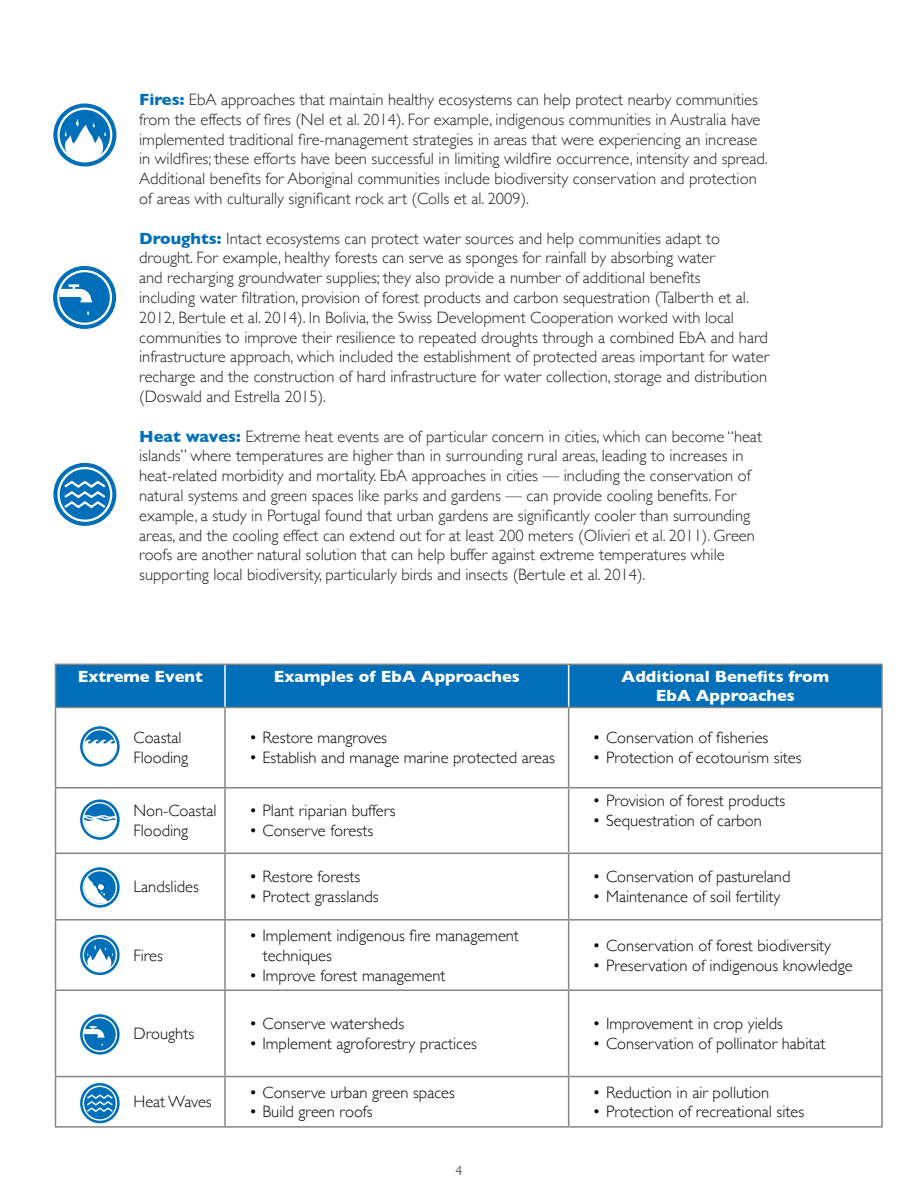
<style>
.page{position:relative;width:918px;height:1188px;background:#fff}
.page>*{position:absolute;margin:0;border:0;box-sizing:border-box;transform-origin:0 0}
.t1{font:300 16.5px/19.8px "Gill Sans";color:#231f20}
.t2{font:300 16.5px/19.8px "Gill Sans";color:#070906}
.t3{font:700 16.5px/19.8px "Gill Sans";color:#fff;text-align:center}
.t4{font:300 13.5px "Gill Sans";color:#231f20}
.s1{font-weight:700;color:#006fb9}
</style>
<div class="page">
<div style="left:53px;top:266px;width:63px;height:63px;background:#006fb9;border-radius:50%"></div>
<svg style="left:57px;top:270px;width:55px;height:55px"></svg>
<svg style="left:53px;top:463px;width:63px;height:63px"></svg>
<svg style="left:57px;top:467px;width:55px;height:55px"></svg>
<div style="left:56px;top:665px;width:825px;height:42px;background:#006fb9"></div>
<hr style="left:225px;top:664px;width:344px;height:1px;background:#858582">
<hr style="left:569px;top:664px;width:314px;height:1px;background:#858582">
<hr style="left:881px;top:665px;width:2px;height:42px;background:#858582">
<hr style="left:225px;top:707px;width:344px;height:1px;background:#858582">
<hr style="left:569px;top:707px;width:314px;height:1px;background:#858582">
<hr style="left:55px;top:1126px;width:170px;height:2px;background:#858582">
<hr style="left:225px;top:1126px;width:344px;height:2px;background:#858582">
<hr style="left:569px;top:1126px;width:314px;height:2px;background:#858582">
<hr style="left:55px;top:664px;width:170px;height:1px;background:#858582">
<hr style="left:55px;top:665px;width:1px;height:42px;background:#858582">
<hr style="left:55px;top:707px;width:170px;height:1px;background:#858582">
<hr style="left:224px;top:665px;width:2px;height:42px;background:#fff">
<hr style="left:568px;top:665px;width:1px;height:42px;background:#fff">
<hr style="left:55px;top:708px;width:1px;height:79px;background:#858582">
<hr style="left:224px;top:708px;width:2px;height:79px;background:#858582">
<hr style="left:568px;top:708px;width:1px;height:79px;background:#858582">
<hr style="left:881px;top:708px;width:2px;height:79px;background:#858582">
<hr style="left:55px;top:787px;width:170px;height:1px;background:#858582">
<hr style="left:55px;top:788px;width:1px;height:65px;background:#858582">
<hr style="left:225px;top:787px;width:344px;height:1px;background:#858582">
<hr style="left:224px;top:788px;width:2px;height:65px;background:#858582">
<hr style="left:569px;top:787px;width:314px;height:1px;background:#858582">
<hr style="left:568px;top:788px;width:1px;height:65px;background:#858582">
<hr style="left:881px;top:788px;width:2px;height:65px;background:#858582">
<hr style="left:55px;top:853px;width:170px;height:1px;background:#858582">
<hr style="left:55px;top:854px;width:1px;height:65px;background:#858582">
<hr style="left:225px;top:853px;width:344px;height:1px;background:#858582">
<hr style="left:224px;top:854px;width:2px;height:65px;background:#858582">
<hr style="left:569px;top:853px;width:314px;height:1px;background:#858582">
<hr style="left:568px;top:854px;width:1px;height:65px;background:#858582">
<hr style="left:881px;top:854px;width:2px;height:65px;background:#858582">
<hr style="left:55px;top:919px;width:170px;height:2px;background:#858582">
<hr style="left:55px;top:921px;width:1px;height:68px;background:#858582">
<hr style="left:225px;top:919px;width:344px;height:2px;background:#858582">
<hr style="left:224px;top:921px;width:2px;height:68px;background:#858582">
<hr style="left:569px;top:919px;width:314px;height:2px;background:#858582">
<hr style="left:568px;top:921px;width:1px;height:68px;background:#858582">
<hr style="left:881px;top:921px;width:2px;height:68px;background:#858582">
<hr style="left:55px;top:989px;width:170px;height:2px;background:#858582">
<hr style="left:55px;top:991px;width:1px;height:85px;background:#858582">
<hr style="left:225px;top:989px;width:344px;height:2px;background:#858582">
<hr style="left:224px;top:991px;width:2px;height:85px;background:#858582">
<hr style="left:569px;top:989px;width:314px;height:2px;background:#858582">
<hr style="left:568px;top:991px;width:1px;height:85px;background:#858582">
<hr style="left:881px;top:991px;width:2px;height:85px;background:#858582">
<hr style="left:55px;top:1076px;width:170px;height:1px;background:#858582">
<hr style="left:55px;top:1077px;width:1px;height:49px;background:#858582">
<hr style="left:225px;top:1076px;width:344px;height:1px;background:#858582">
<hr style="left:224px;top:1077px;width:2px;height:49px;background:#858582">
<hr style="left:569px;top:1076px;width:314px;height:1px;background:#858582">
<hr style="left:568px;top:1077px;width:1px;height:49px;background:#858582">
<hr style="left:881px;top:1077px;width:2px;height:49px;background:#858582">
<svg style="left:80px;top:1014px;width:40px;height:41px"></svg>
<svg style="left:83px;top:1017px;width:34px;height:35px"></svg>
<svg style="left:80px;top:1083px;width:40px;height:40px"></svg>
<svg style="left:83px;top:1086px;width:34px;height:35px"></svg>
<svg style="left:80px;top:726px;width:40px;height:41px"></svg>
<svg style="left:83px;top:729px;width:34px;height:35px"></svg>
<svg style="left:80px;top:800px;width:40px;height:40px"></svg>
<svg style="left:82px;top:802px;width:36px;height:35px"></svg>
<svg style="left:80px;top:935px;width:40px;height:40px"></svg>
<svg style="left:83px;top:937px;width:34px;height:36px"></svg>
<svg style="left:80px;top:867px;width:40px;height:41px"></svg>
<svg style="left:83px;top:870px;width:34px;height:35px"></svg>
<div style="left:53px;top:104px;width:63px;height:62px;background:#006fb9;border-radius:50%"></div>
<svg style="left:57px;top:108px;width:55px;height:54px"></svg>
<p class="t1" style="left:139px;top:89px;width:630px"><span class="s1">Fires:</span> EbA approaches that maintain healthy ecosystems can help protect nearby communities from the effects of fires (Nel et al. 2014). For example, indigenous communities in Australia have implemented traditional fire-management strategies in areas that were experiencing an increase in wildfires; these efforts have been successful in limiting wildfire occurrence, intensity and spread.<br>Additional benefits for Aboriginal communities include biodiversity conservation and protection of areas with culturally significant rock art (Colls et al. 2009).</p>
<p class="t1" style="left:139px;top:227px;width:631px"><span class="s1">Droughts:</span> Intact ecosystems can protect water sources and help communities adapt to drought. For example, healthy forests can serve as sponges for rainfall by absorbing water<br>and recharging groundwater supplies; they also provide a number of additional benefits<br>including water filtration, provision of forest products and carbon sequestration (Talberth et al.<br>2012, Bertule et al. 2014). In Bolivia, the Swiss Development Cooperation worked with local communities to improve their resilience to repeated droughts through a combined EbA and hard infrastructure approach, which included the establishment of protected areas important for water recharge and the construction of hard infrastructure for water collection, storage and distribution (Doswald and Estrella 2015).</p>
<p class="t1" style="left:139px;top:425px;width:624px"><span class="s1">Heat waves:</span> Extreme heat events are of particular concern in cities, which can become “heat islands” where temperatures are higher than in surrounding rural areas, leading to increases in heat-related morbidity and mortality. EbA approaches in cities — including the conservation of natural systems and green spaces like parks and gardens — can provide cooling benefits. For example, a study in Portugal found that urban gardens are significantly cooler than surrounding areas, and the cooling effect can extend out for at least 200 meters (Olivieri et al. 2011). Green roofs are another natural solution that can help buffer against extreme temperatures while supporting local biodiversity, particularly birds and insects (Bertule et al. 2014).</p>
<p class="t3" style="left:78px;top:666px;width:127px">Extreme Event</p>
<p class="t3" style="left:274px;top:666px;width:248px">Examples of EbA Approaches</p>
<p class="t3" style="left:622px;top:666px;width:209px">Additional Benefits from<br>EbA Approaches</p>
<p class="t2" style="left:134px;top:727px;width:56px">Coastal<br>Flooding</p>
<p class="t2" style="left:249px;top:727px;width:140px">• Restore mangroves</p>
<p class="t2" style="left:593px;top:727px;width:177px">• Conservation of fisheries</p>
<p class="t2" style="left:593px;top:747px;width:210px">• Protection of ecotourism sites</p>
<p class="t2" style="left:249px;top:747px;width:308px">• Establish and manage marine protected areas</p>
<p class="t2" style="left:134px;top:800px;width:85px">Non-Coastal<br>Flooding</p>
<p class="t2" style="left:249px;top:800px;width:148px">• Plant riparian buffers</p>
<p class="t2" style="left:249px;top:820px;width:126px">• Conserve forests</p>
<p class="t2" style="left:134px;top:876px;width:67px">Landslides</p>
<p class="t2" style="left:134px;top:945px;width:31px">Fires</p>
<p class="t2" style="left:134px;top:1023px;width:62px">Droughts</p>
<p class="t2" style="left:134px;top:1091px;width:80px">Heat Waves</p>
<p class="t2" style="left:249px;top:866px;width:113px">• Restore forests</p>
<p class="t2" style="left:249px;top:886px;width:131px">• Protect grasslands</p>
<p class="t2" style="left:263px;top:925px;width:258px;text-indent:-14px">• Implement indigenous fire management techniques</p>
<p class="t2" style="left:249px;top:964px;width:198px">• Improve forest management</p>
<p class="t2" style="left:249px;top:1013px;width:157px">• Conserve watersheds</p>
<p class="t2" style="left:249px;top:1033px;width:229px">• Implement agroforestry practices</p>
<p class="t2" style="left:249px;top:1081px;width:208px">• Conserve urban green spaces</p>
<p class="t2" style="left:249px;top:1101px;width:125px">• Build green roofs</p>
<p class="t4" style="left:456px;top:1159px;width:8px">4</p>
<p class="t2" style="left:593px;top:790px;width:194px">• Provision of forest products</p>
<p class="t2" style="left:593px;top:810px;width:171px">• Sequestration of carbon</p>
<p class="t2" style="left:593px;top:866px;width:199px">• Conservation of pastureland</p>
<p class="t2" style="left:593px;top:886px;width:189px">• Maintenance of soil fertility</p>
<p class="t2" style="left:593px;top:935px;width:240px">• Conservation of forest biodiversity</p>
<p class="t2" style="left:593px;top:955px;width:262px">• Preservation of indigenous knowledge</p>
<p class="t2" style="left:593px;top:1013px;width:192px">• Improvement in crop yields</p>
<p class="t2" style="left:593px;top:1033px;width:234px">• Conservation of pollinator habitat</p>
<p class="t2" style="left:593px;top:1081px;width:178px">• Reduction in air pollution</p>
<p class="t2" style="left:593px;top:1101px;width:213px">• Protection of recreational sites</p>
</div>
